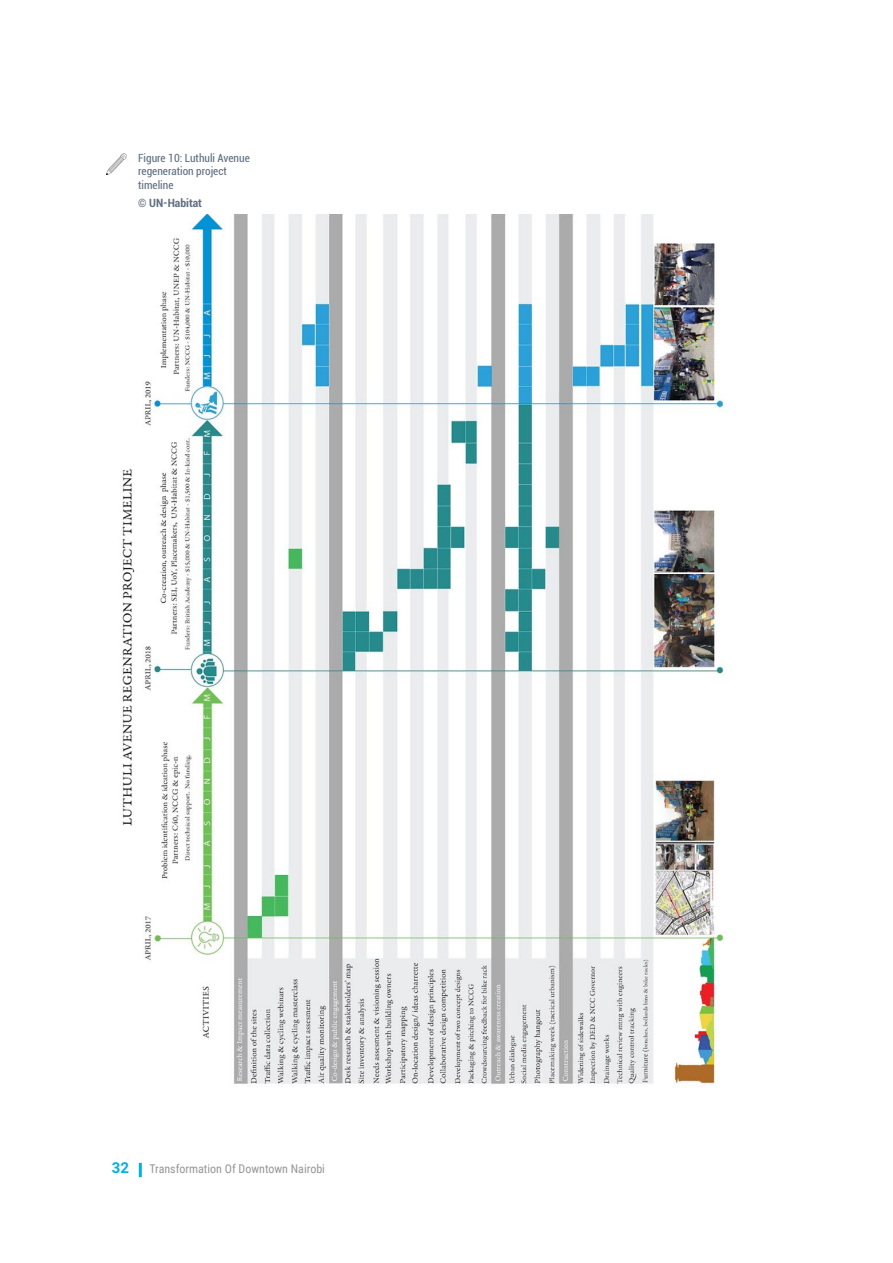
<style>
.page{position:relative;width:893px;height:1263px;background:#fff}
.page>*{position:absolute;margin:0;border:0;box-sizing:border-box;transform-origin:0 0}
.t1{font:700 15px "Roboto";color:#00b1e1}
.t2{font:12px "Roboto Condensed";color:#939598}
.t3{font:700 condensed 12px "Roboto";color:#606f81}
.t4{font:condensed 11.25px/13.5px "Roboto";color:#606f81}
</style>
<div class="page">
<hr style="left:139px;top:1163px;width:3px;height:14px;background:#00b1e1">
<img style="left:122px;top:214px;width:606px;height:872px">
<img style="left:106px;top:153px;width:21px;height:21px">
<p class="t4" style="left:138px;top:150px;width:113px">Figure 10: Luthuli Avenue regeneration project timeline</p>
<p class="t3" style="left:138px;top:195px;width:65px">© UN-Habitat</p>
<h1 class="t1" style="left:112px;top:1157px;width:19px">32</h1>
<p class="t2" style="left:149px;top:1160px;width:177px">Transformation Of Downtown Nairobi</p>
</div>
